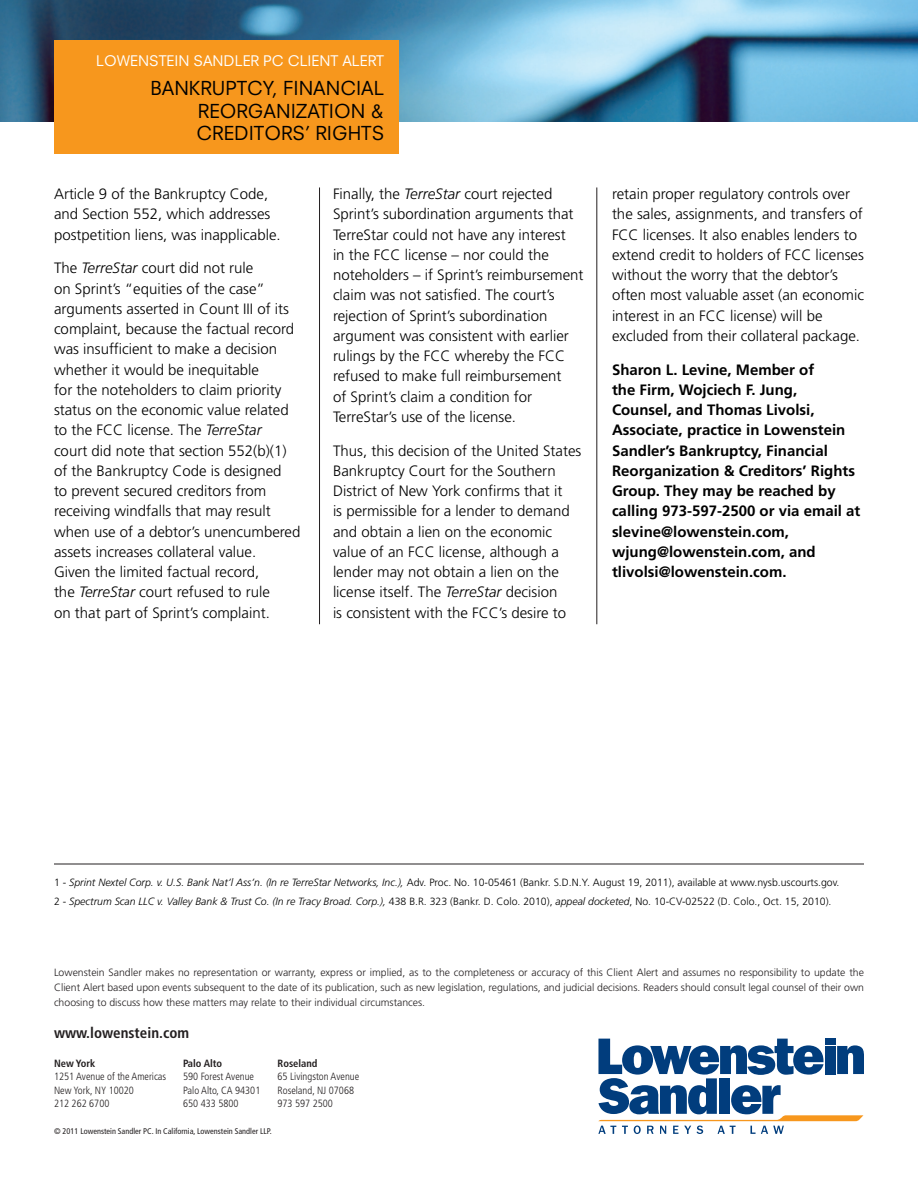
<style>
.page{position:relative;width:918px;height:1188px;background:#fff}
.page>*{position:absolute;margin:0;border:0;box-sizing:border-box;transform-origin:0 0}
.t1{font:18.75px "Neuzeit S";color:#000}
.t2{font:300 15px/20.2px "Frutiger";color:#000}
.t3{font:700 15px/20.2px "Frutiger";color:#000}
.t4{font:700 condensed 15px "Frutiger";color:#231f20}
.t5{font:14.25px "Neuzeit S";color:#fff}
.t6{font:300 10.5px/15px "Frutiger";color:#231f20;text-align:justify}
.t7{font:300 10.5px/18.8px "Frutiger";color:#000}
.t8{font:300 condensed 10.5px/13.5px "Frutiger";color:#231f20}
.t9{font:700 condensed 10.5px "Frutiger";color:#231f20}
.t10{font:condensed 8.25px "Frutiger";color:#231f20}
.s1{font-style:italic}
</style>
<div class="page">
<div style="left:825px;top:1038px;width:11px;height:6px;background:#013d7d"></div>
<svg style="left:598px;top:1039px;width:266px;height:95px"></svg>
<img style="left:0;top:0;width:918px;height:122px">
<div style="left:54px;top:40px;width:344px;height:114px;background:#f7971d"></div>
<hr style="left:54px;top:864px;width:810px;height:1px;background:#231f20">
<hr style="left:319px;top:187px;width:1px;height:437px;background:#231f20">
<hr style="left:596px;top:187px;width:1px;height:437px;background:#231f20">
<p class="t5" style="left:96px;top:52px;width:290px">LOWENSTEIN SANDLER PC CLIENT ALERT</p>
<p class="t1" style="left:150px;top:77px;width:88px">BAN KRUPTCY</p>
<p class="t1" style="left:273px;top:77px;width:33px">, FINANCIAL</p>
<p class="t1" style="left:198px;top:99px;width:25px">REORGANI</p>
<p class="t1" style="left:296px;top:99px;width:24px">ZATION</p>
<p class="t1" style="left:371px;top:99px;width:15px">&amp;</p>
<p class="t1" style="left:197px;top:122px;width:28px">CREDITORS</p>
<p class="t1" style="left:305px;top:122px;width:69px">’ RIG HTS</p>
<p class="t2" style="left:54px;top:184px;width:228px">Article 9 of the Bankruptcy Code, and Section 552, which addresses postpetition liens, was inapplicable.</p>
<p class="t2" style="left:54px;top:258px;width:248px">The <span class="s1">TerreStar</span> court did not rule<br>on Sprint’s “equities of the case” arguments asserted in Count III of its complaint, because the factual record was insufficient to make a decision whether it would be inequitable<br>for the noteholders to claim priority status on the economic value related to the FCC license. The <span class="s1">TerreStar<br></span>court did note that section 552(b)(1) of the Bankruptcy Code is designed<br>to prevent secured creditors from receiving windfalls that may result when use of a debtor’s unencumbered assets increases collateral value.<br>Given the limited factual record,<br>the <span class="s1">TerreStar</span> court refused to rule<br>on that part of Sprint’s complaint.</p>
<p class="t2" style="left:333px;top:184px;width:252px">Finally, the <span class="s1">TerreStar</span> court rejected Sprint’s subordination arguments that TerreStar could not have any interest<br>in the FCC license – nor could the noteholders – if Sprint’s reimbursement claim was not satisfied. The court’s rejection of Sprint’s subordination argument was consistent with earlier rulings by the FCC whereby the FCC refused to make full reimbursement<br>of Sprint’s claim a condition for TerreStar’s use of the license.</p>
<p class="t2" style="left:333px;top:440px;width:250px">Thus, this decision of the United States Bankruptcy Court for the Southern District of New York confirms that it<br>is permissible for a lender to demand and obtain a lien on the economic value of an FCC license, although a lender may not obtain a lien on the license itself. The <span class="s1">TerreStar</span> decision<br>is consistent with the FCC’s desire to</p>
<p class="t2" style="left:612px;top:184px;width:253px">retain proper regulatory controls over the sales, assignments, and transfers of FCC licenses. It also enables lenders to extend credit to holders of FCC licenses without the worry that the debtor’s often most valuable asset (an economic interest in an FCC license) will be excluded from their collateral package.</p>
<p class="t3" style="left:612px;top:359px;width:250px">Sharon L. Levine, Member of<br>the Firm, Wojciech F. Jung,<br>Counsel, and Thomas Livolsi,<br>Associate, practice in Lowenstein<br>Sandler’s Bankruptcy, Financial<br>Reorganization &amp; Creditors’ Rights<br>Group. They may be reached by calling 973-597-2500 or via email at slevine@lowenstein.com, wjung@lowenstein.com, and tlivolsi@lowenstein.com.</p>
<p class="t7" style="left:54px;top:873px;width:787px">1 - <span class="s1">Sprint Nextel Corp. v. U.S. Bank Nat’l Ass’n. (In re TerreStar Networks, Inc.),</span> Adv. Proc. No. 10-05461 (Bankr. S.D.N.Y. August 19, 2011), available at www.nysb.uscourts.gov.<br>2 - <span class="s1">Spectrum Scan LLC v. Valley Bank &amp; Trust Co. (In re Tracy Broad. Corp.),</span> 438 B.R. 323 (Bankr. D. Colo. 2010), <span class="s1">appeal docketed</span>, No. 10-CV-02522 (D. Colo., Oct. 15, 2010).</p>
<p class="t6" style="left:54px;top:964px;width:812px">Lowenstein Sandler makes no representation or warranty, express or implied, as to the completeness or accuracy of this Client Alert and assumes no responsibility to update the Client Alert based upon events subsequent to the date of its publication, such as new legislation, regulations, and judicial decisions. Readers should consult legal counsel of their own choosing to discuss how these matters may relate to their individual circumstances.</p>
<p class="t4" style="left:54px;top:1024px;width:137px">www.lowenstein.com</p>
<p class="t9" style="left:54px;top:1057px;width:43px">New York</p>
<p class="t8" style="left:54px;top:1070px;width:114px">1251 Avenue of the Americas<br>New York, NY 10020<br>212 262 6700</p>
<p class="t9" style="left:183px;top:1057px;width:41px">Palo Alto</p>
<p class="t8" style="left:183px;top:1070px;width:79px">590 Forest Avenue<br>Palo Alto, CA 94301<br>650 433 5800</p>
<p class="t9" style="left:278px;top:1057px;width:42px">Roseland</p>
<p class="t8" style="left:278px;top:1070px;width:83px">65 Livingston Avenue<br>Roseland, NJ 07068<br>973 597 2500</p>
<p class="t10" style="left:54px;top:1126px;width:219px">© 2011 Lowenstein Sandler PC. In California, Lowenstein Sandler LLP.</p>
</div>
